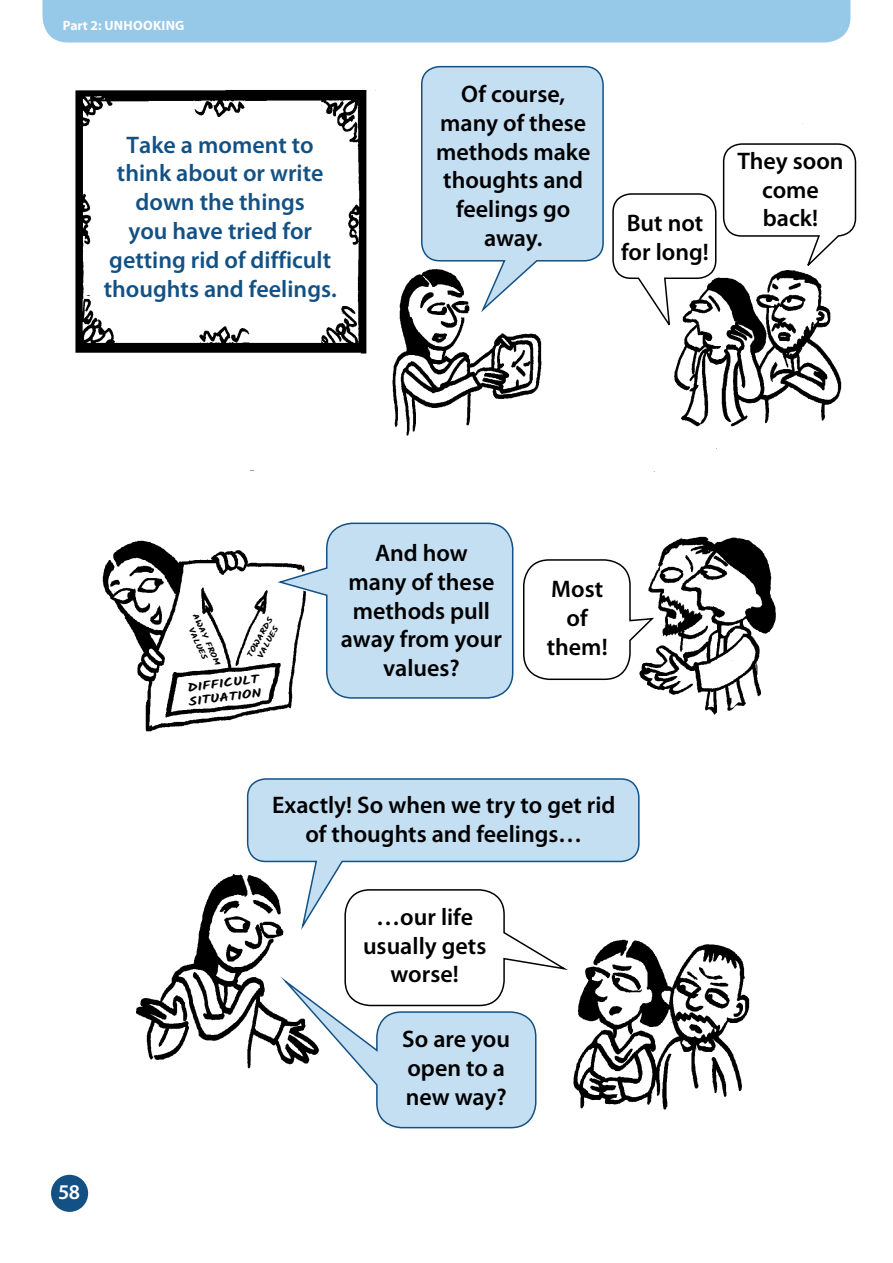
<style>
.page{position:relative;width:893px;height:1263px;background:#fff}
.page>*{position:absolute;margin:0;border:0;box-sizing:border-box;transform-origin:0 0}
.t1{font:600 24px/28.8px "Myriad Pro";color:#000;text-align:center}
.t2{font:600 24px/28.8px "Myriad Pro";color:#135185;text-align:center}
.t3{font:600 21px "Myriad Pro";color:#fff}
.t4{font:700 13.5px "Myriad Pro";letter-spacing:.02em;color:#fff}
.t5{font:700 11.85px/14.2px "Kalam";color:#000;scale:1.3 1}
.t6{font:700 7.8px/9.4px "Kalam";color:#000;text-align:center;scale:1.3 1}
</style>
<div class="page">
<div style="left:51px;top:1175px;width:37px;height:37px;background:#135185;border-radius:50%"></div>
<svg style="left:421px;top:65px;width:183px;height:58px;background:#bed9ee"></svg>
<img style="left:102px;top:471px;width:674px;height:261px">
<img style="left:136px;top:874px;width:614px;height:236px">
<img style="left:75px;top:88px;width:301px;height:265px">
<img style="left:338px;top:123px;width:519px;height:326px">
<svg style="left:275px;top:522px;width:239px;height:177px"></svg>
<svg style="left:522px;top:558px;width:134px;height:123px"></svg>
<svg style="left:246px;top:778px;width:394px;height:156px"></svg>
<svg style="left:275px;top:888px;width:297px;height:241px"></svg>
<div style="left:43px;top:0;width:807px;height:43px;background:#96c8e8"></div>
<p class="t4" style="left:63px;top:18px;width:123px">Part 2: UNHOOKING</p>
<p class="t2" style="left:104px;top:131px;width:234px">Take a moment to think about or write down the things<br>you have tried for getting rid of difficult thoughts and feelings.</p>
<p class="t1" style="left:436px;top:80px;width:156px">Of course, many of these methods make thoughts and feelings go away.</p>
<p class="t1" style="left:621px;top:209px;width:89px;text-align:left">But not for long!</p>
<p class="t1" style="left:737px;top:147px;width:108px">They soon come back!</p>
<p class="t3" style="left:58px;top:1181px;width:24px">58</p>
<p class="t6" style="left:199px;top:612px;width:45px;rotate:66deg">AWAY FROM<br>VALUES</p>
<p class="t6" style="left:245px;top:654px;width:36px;rotate:-60deg">TOWARDS<br>VALUES</p>
<p class="t5" style="left:186px;top:681px;width:58px;rotate:-7deg">DIFFICULT<br>SITUATION</p>
<p class="t1" style="left:341px;top:539px;width:162px">And how<br>many of these methods pull away from your values?</p>
<p class="t1" style="left:547px;top:575px;width:62px">Most of them!</p>
<p class="t1" style="left:272px;top:791px;width:345px">Exactly! So when we try to get rid of thoughts and feelings…</p>
<p class="t1" style="left:363px;top:903px;width:125px">…our life usually gets worse!</p>
<p class="t1" style="left:402px;top:1025px;width:109px;text-align:left">So are you open to a new way?</p>
</div>
